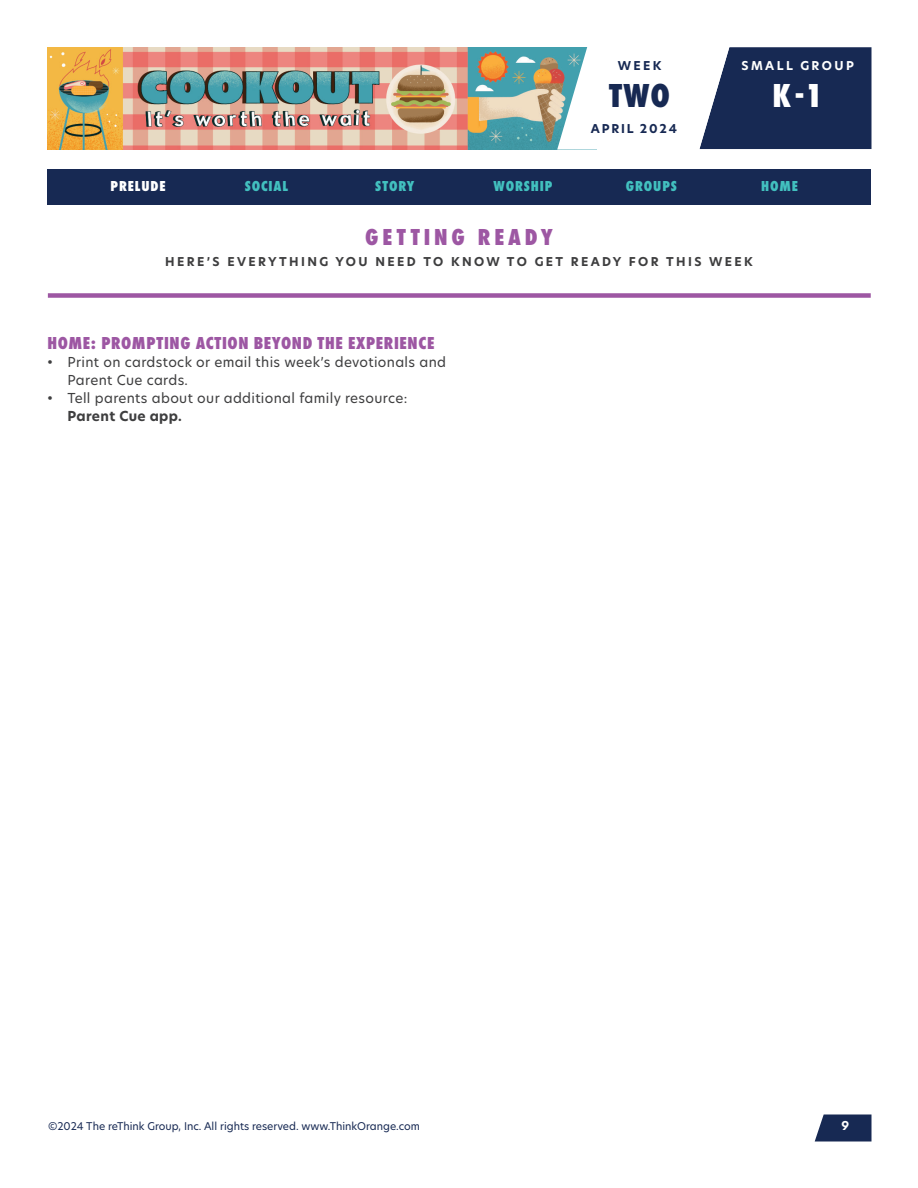
<style>
.page{position:relative;width:918px;height:1188px;background:#fff}
.page>*{position:absolute;margin:0;border:0;box-sizing:border-box;transform-origin:0 0}
.t1{font:800 34.5px "Futura PT Cond";color:#fff}
.t2{font:800 34.5px "Futura PT Cond";color:#172953}
.t3{font:800 24px "Futura PT Cond";letter-spacing:.16em;color:#9d57a3}
.Paragraph_Style_1{font:800 18px "Futura PT Cond";letter-spacing:.035em;color:#9d57a3}
.t4{font:800 15px "Futura PT Cond";letter-spacing:.06em;color:#42c0bf}
.t5{font:800 15px "Futura PT Cond";letter-spacing:.06em;color:#fff}
.t6{font:13.5px/18px "New Hero";letter-spacing:.025em;color:#3e3e3f}
.t7{font:700 12px "New Hero";letter-spacing:.2em;color:#3e3e3f}
.t8{font:700 12px "New Hero";letter-spacing:.15em;color:#172953}
.t9{font:700 12px "New Hero";letter-spacing:.2em;color:#fff}
.t10{font:10.5px "New Hero";color:#172953}
.s1{font-weight:700}
</style>
<div class="page">
<img style="left:47px;top:47px;width:510px;height:102px">
<svg style="left:815px;top:1114px;width:57px;height:28px;background:#314166"></svg>
<svg style="left:557px;top:47px;width:315px;height:103px"></svg>
<div style="left:48px;top:293px;width:823px;height:5px;background:#9d57a3"></div>
<div style="left:47px;top:170px;width:824px;height:36px;background:#172953"></div>
<p class="t8" style="left:618px;top:57px;width:45px">WEEK</p>
<h1 class="t2" style="left:609px;top:75px;width:62px">TWO</h1>
<p class="t8" style="left:591px;top:120px;width:88px">APRIL 2024</p>
<p class="t9" style="left:742px;top:57px;width:114px">SMALL GROUP</p>
<h1 class="t1" style="left:773px;top:75px;width:52px">K-1</h1>
<p class="t5" style="left:111px;top:177px;width:57px">PRELUDE</p>
<p class="t4" style="left:245px;top:177px;width:45px">SOCIAL</p>
<p class="t4" style="left:375px;top:177px;width:41px">STORY</p>
<p class="t4" style="left:494px;top:177px;width:60px">WORSHIP</p>
<p class="t4" style="left:626px;top:177px;width:53px">GROUPS</p>
<p class="t4" style="left:761px;top:177px;width:38px">HOME</p>
<h2 class="t3" style="left:365px;top:223px;width:189px">GETTING READY</h2>
<p class="t7" style="left:165px;top:253px;width:589px">HERE’S EVERYTHING YOU NEED TO KNOW TO GET READY FOR THIS WEEK</p>
<p class="Paragraph_Style_1" style="left:47px;top:332px;width:389px">HOME: PROMPTING ACTION BEYOND THE EXPERIENCE</p>
<p class="t6" style="left:68px;top:352px;width:380px;text-indent:-20px">• Print on cardstock or email this week’s devotionals and<br>Parent Cue cards.</p>
<p class="t6" style="left:68px;top:388px;width:341px;text-indent:-20px">• Tell parents about our additional family resource:<br><span class="s1">Parent Cue app.</span></p>
<p class="t10" style="left:48px;top:1118px;width:374px">©2024 The reThink Group, Inc. All rights reserved. www.ThinkOrange.com</p>
<p class="t9" style="left:842px;top:1117px;width:9px">9</p>
</div>
